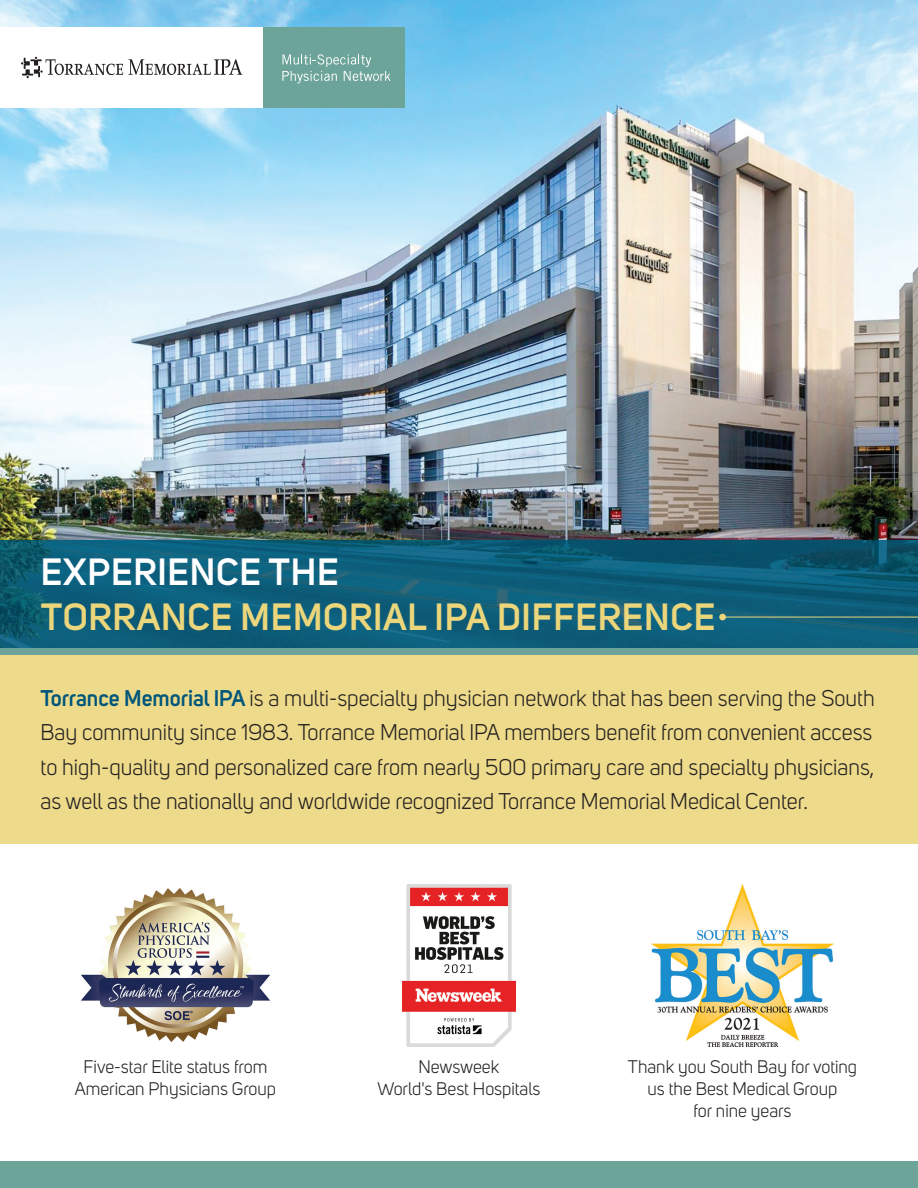
<style>
.page{position:relative;width:918px;height:1188px;background:#fff}
.page>*{position:absolute;margin:0;border:0;box-sizing:border-box;transform-origin:0 0}
.t1{font:600 37.5px "Uni Sans";letter-spacing:.02em;color:#ecd67c}
.t2{font:600 37.5px "Uni Sans";letter-spacing:.02em;color:#fff}
.t3{font:22.5px/34.5px "Uni Sans";color:#231f20;text-align:justify}
.t4{font:18px/21.6px "Uni Sans";color:#231f20;text-align:center}
.s1{font-weight:600;color:#00567a}
</style>
<div class="page">
<img style="left:0;top:0;width:918px;height:540px">
<div style="left:0;top:27px;width:263px;height:81px;background:#fff"></div>
<div style="left:263px;top:27px;width:142px;height:81px;background:#6da49a"></div>
<svg style="left:282px;top:54px;width:108px;height:29px"></svg>
<svg style="left:21px;top:57px;width:102px;height:21px"></svg>
<svg style="left:129px;top:59px;width:113px;height:16px"></svg>
<img style="left:0;top:540px;width:918px;height:108px">
<div style="left:719px;top:614px;width:7px;height:6px;background:#ecd67c;border-radius:50%"></div>
<hr style="left:724px;top:617px;width:194px;height:1px;background:#ecd67c">
<div style="left:0;top:648px;width:918px;height:196px;background:#edda8a"></div>
<div style="left:0;top:648px;width:918px;height:7px;background:#6da49a"></div>
<div style="left:0;top:1161px;width:918px;height:27px;background:#6da49a"></div>
<img style="left:81px;top:889px;width:189px;height:153px">
<img style="left:402px;top:884px;width:114px;height:162px">
<img style="left:651px;top:884px;width:183px;height:162px">
<h1 class="t2" style="left:41px;top:558px;width:299px">EXPERIENCE THE</h1>
<h1 class="t1" style="left:41px;top:603px;width:676px">TORRANCE MEMORIAL IPA DIFFERENCE</h1>
<p class="t3" style="left:40px;top:683px;width:836px"><span class="s1">Torrance Memorial IPA</span> is a multi-specialty physician network that has been serving the South Bay community since 1983. Torrance Memorial IPA members benefit from convenient access to high-quality and personalized care from nearly 500 primary care and specialty physicians, as well as the nationally and worldwide recognized Torrance Memorial Medical Center.</p>
<p class="t4" style="left:75px;top:1058px;width:203px">Five-star Elite status from<br>American Physicians Group</p>
<p class="t4" style="left:377px;top:1058px;width:165px">Newsweek<br>World's Best Hospitals</p>
<p class="t4" style="left:628px;top:1058px;width:231px">Thank you South Bay for voting us the Best Medical Group<br>for nine years</p>
</div>
